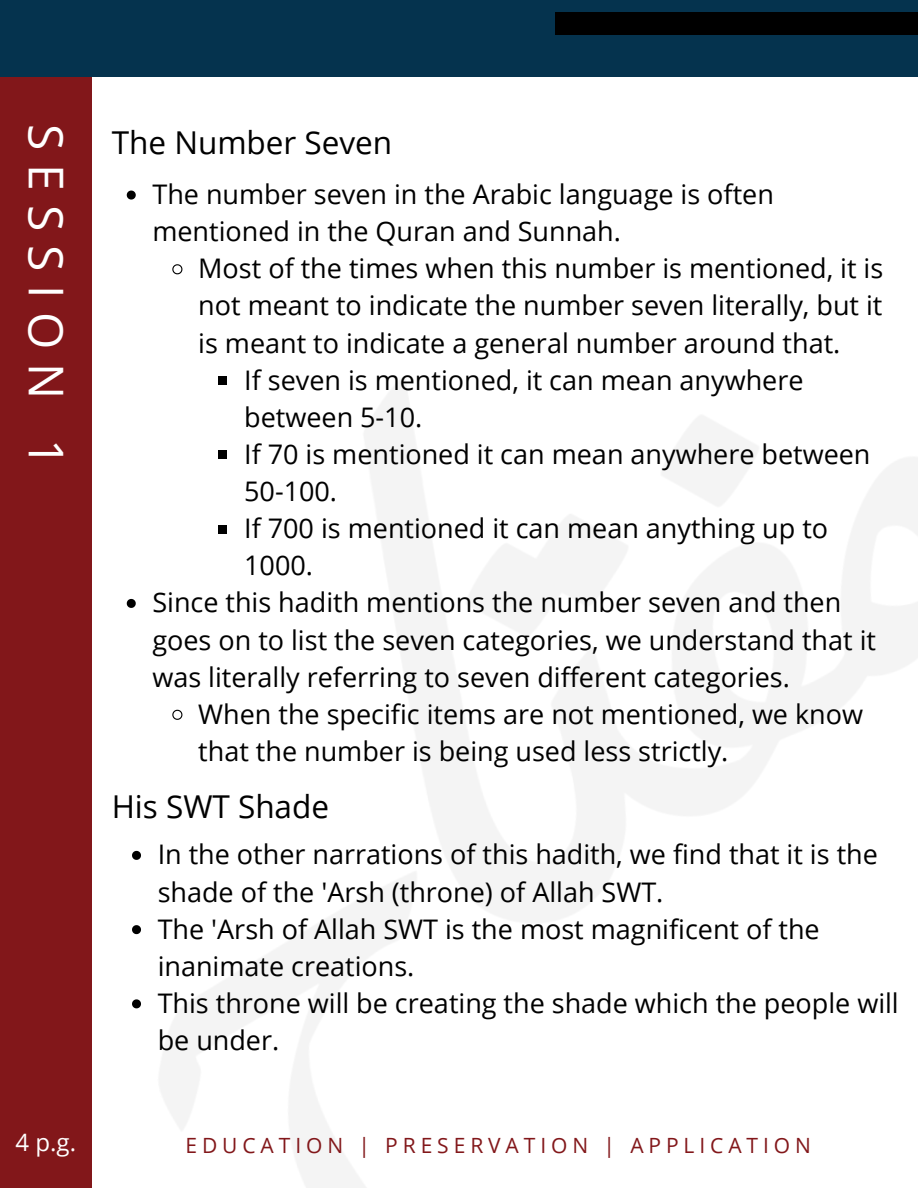
<style>
.page{position:relative;width:918px;height:1188px;background:#fff}
.page>*{position:absolute;margin:0;border:0;box-sizing:border-box;transform-origin:0 0}
.t1{font:48px "Open Sans";letter-spacing:.285em;color:#fff}
.t2{font:31.5px "Open Sans";color:#000}
.t3{font:27px/37.2px "Open Sans";color:#000}
.t4{font:24px "Open Sans";color:#fff}
.t5{font:21px "Open Sans";letter-spacing:.235em;color:#82171a}
</style>
<div class="page">
<div style="left:0;top:0;width:918px;height:77px;background:#05334e"></div>
<div style="left:555px;top:12px;width:363px;height:23px;background:#000"></div>
<div style="left:0;top:77px;width:92px;height:1111px;background:#82171a"></div>
<svg style="left:127px;top:191px;width:9px;height:9px"></svg>
<svg style="left:172px;top:264px;width:11px;height:11px"></svg>
<div style="left:218px;top:376px;width:9px;height:9px;background:#000"></div>
<div style="left:218px;top:450px;width:9px;height:9px;background:#000"></div>
<div style="left:218px;top:525px;width:9px;height:9px;background:#000"></div>
<svg style="left:127px;top:599px;width:9px;height:9px"></svg>
<svg style="left:172px;top:709px;width:11px;height:11px"></svg>
<svg style="left:132px;top:851px;width:9px;height:9px"></svg>
<svg style="left:132px;top:925px;width:9px;height:9px"></svg>
<svg style="left:132px;top:999px;width:9px;height:9px"></svg>
<p class="t1" style="left:80px;top:124px;width:343px;rotate:90deg">SESSION 1</p>
<p class="t4" style="left:16px;top:1126px;width:62px">4 p.g.</p>
<p class="t2" style="left:112px;top:120px;width:282px">The Number Seven</p>
<p class="t3" style="left:152px;top:175px;width:623px">The number seven in the Arabic language is often mentioned in the Quran and Sunnah.</p>
<p class="t3" style="left:198px;top:249px;width:687px;text-align:justify">Most of the times when this number is mentioned, it is not meant to indicate the number seven literally, but it is meant to indicate a general number around that.</p>
<p class="t3" style="left:244px;top:361px;width:561px">If seven is mentioned, it can mean anywhere between 5-10.</p>
<p class="t3" style="left:244px;top:435px;width:628px">If 70 is mentioned it can mean anywhere between<br>50-100.</p>
<p class="t3" style="left:244px;top:509px;width:586px">If 700 is mentioned it can mean anything up to<br>1000.</p>
<p class="t3" style="left:152px;top:583px;width:725px">Since this hadith mentions the number seven and then goes on to list the seven categories, we understand that it was literally referring to seven different categories.</p>
<p class="t3" style="left:198px;top:695px;width:666px">When the specific items are not mentioned, we know that the number is being used less strictly.</p>
<p class="t2" style="left:112px;top:784px;width:219px">His SWT Shade</p>
<p class="t3" style="left:158px;top:835px;width:722px">In the other narrations of this hadith, we find that it is the shade of the 'Arsh (throne) of Allah SWT.</p>
<p class="t3" style="left:158px;top:910px;width:664px">The 'Arsh of Allah SWT is the most magnificent of the inanimate creations.</p>
<p class="t3" style="left:158px;top:984px;width:743px">This throne will be creating the shade which the people will be under.</p>
<p class="t5" style="left:185px;top:1130px;width:627px">EDUCATION | PRESERVATION | APPLICATION</p>
</div>
